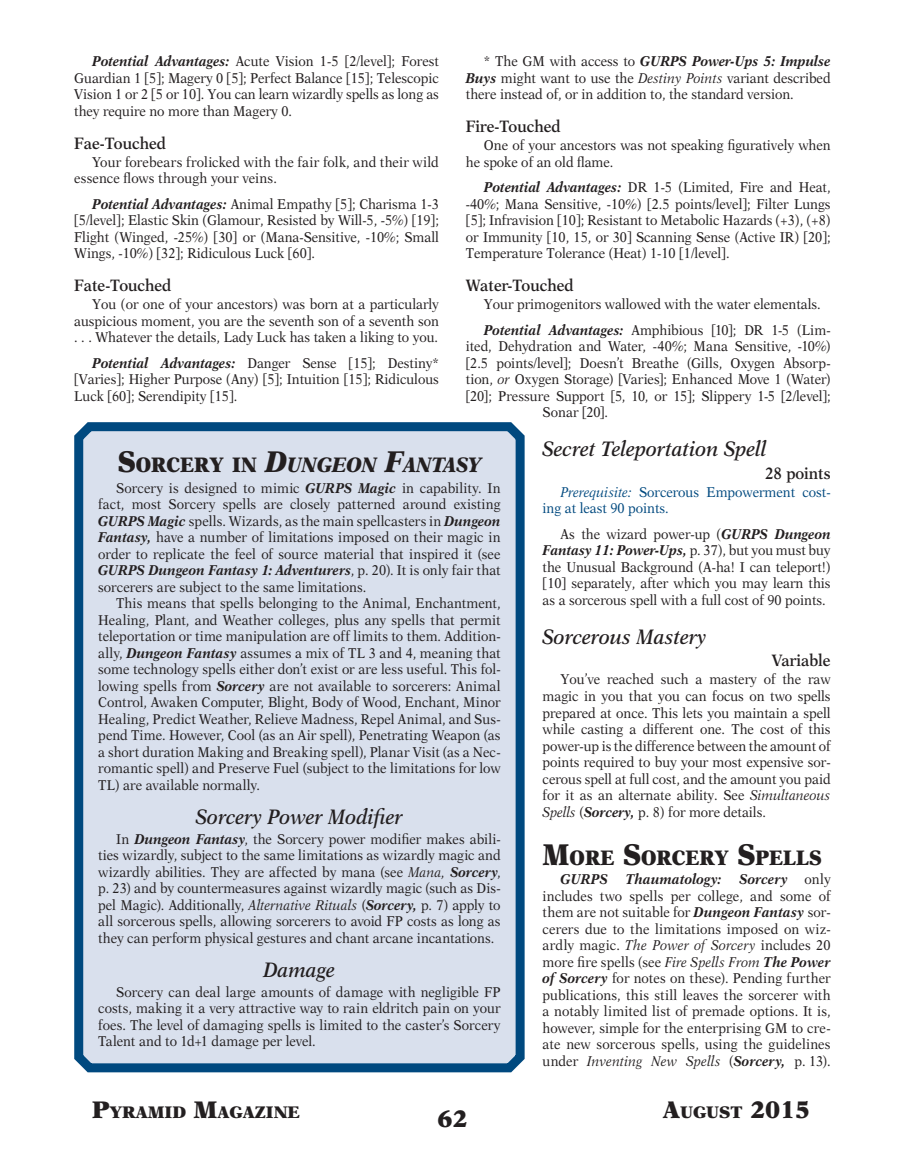
<style>
.page{position:relative;width:905px;height:1175px;background:#fff}
.page>*{position:absolute;margin:0;border:0;box-sizing:border-box;transform-origin:0 0}
.t1{font:900 24px "New Aster";color:#231f20}
.t2{font:italic 600 21px "New Aster";color:#231f20;scale:.9 1}
.t3{font:italic 900 21px "New Aster";color:#231f20;scale:.9 1}
.t4{font:900 21px "New Aster";color:#231f20;scale:.9 1}
.t5{font:900 16.8px "New Aster";letter-spacing:-.005em;color:#231f20}
.t6{font:600 16.5px "New Aster";color:#231f20;scale:.9 1}
.t7{font:14.25px/16.5px "New Aster";color:#231f20;text-align:justify;scale:.9 1}
.t8{font:14.25px/16.5px "New Aster";color:#00497f;scale:.9 1}
.t9{font:italic 700 14.25px "New Aster";letter-spacing:.015em;color:#231f20;scale:.9 1}
.s1{font-weight:700;font-style:italic}
.s2{font-style:italic}
.s3{font-size:30px}
.s4{font-style:normal;font-size:30px}
.s5{font-style:normal}
.s6{font-size:24px}
.s7{font-size:16.8px}
</style>
<div class="page">
<svg style="left:74px;top:422px;width:451px;height:651px;background:#cad6e5"></svg>
<p class="t7" style="left:466px;top:53px;width:407px;text-indent:18px">* The GM with access to <span class="s1">GURPS Power-Ups 5: Impulse Buys</span> might want to use the <span class="s2">Destiny Points</span> variant described there instead of, or in addition to, the standard version.</p>
<p class="t6" style="left:466px;top:117px;width:107px">Fire-Touched</p>
<p class="t7" style="left:466px;top:137px;width:407px;text-indent:18px">One of your ancestors was not speaking figuratively when he spoke of an old flame.</p>
<p class="t7" style="left:466px;top:179px;width:407px;text-indent:18px"><span class="s1">Potential Advantages:</span> DR 1-5 (Limited, Fire and Heat, -40%; Mana Sensitive, -10%) [2.5 points/level]; Filter Lungs [5]; Infravision [10]; Resistant to Metabolic Hazards (+3), (+8) or Immunity [10, 15, or 30] Scanning Sense (Active IR) [20]; Temperature Tolerance (Heat) 1-10 [1/level].</p>
<p class="t6" style="left:466px;top:276px;width:121px">Water-Touched</p>
<p class="t7" style="left:484px;top:291px;width:387px;line-height:25.5px">Your primogenitors wallowed with the water elementals.<br><span class="s1">Potential Advantages:</span> Amphibious [10]; DR 1-5 (Lim-</p>
<p class="t7" style="left:466px;top:338px;width:407px">ited, Dehydration and Water, -40%; Mana Sensitive, -10%)</p>
<p class="t7" style="left:466px;top:354px;width:406px">[2.5 points/level]; Doesn’t Breathe (Gills, Oxygen Absorp-</p>
<p class="t7" style="left:466px;top:371px;width:407px">tion, <span class="s2">or</span> Oxygen Storage) [Varies]; Enhanced Move 1 (Water)</p>
<p class="t7" style="left:466px;top:387px;width:406px">[20]; Pressure Support [5, 10, or 15]; Slippery 1-5 [2/level];</p>
<p class="t7" style="left:542px;top:404px;width:74px">Sonar [20].</p>
<h2 class="t2" style="left:542px;top:437px;width:250px">Secret Teleportation Spell</h2>
<p class="t6" style="left:765px;top:463px;width:74px">28 points</p>
<p class="t8" style="left:542px;top:483px;width:321px;text-indent:18px"><span class="s2">Prerequisite:</span> Sorcerous Empowerment cost&shy;ing at least 90 points.</p>
<p class="t7" style="left:542px;top:525px;width:321px;text-indent:18px">As the wizard power-up (<span class="s1">GURPS Dungeon Fantasy 11: Power-Ups,</span> p. 37), but you must buy the Unusual Background (A-ha! I can teleport!) [10] separately, after which you may learn this as a sorcerous spell with a full cost of 90 points.</p>
<h2 class="t2" style="left:542px;top:624px;width:184px">Sorcerous Mastery</h2>
<p class="t6" style="left:771px;top:651px;width:67px">Variable</p>
<p class="t7" style="left:542px;top:671px;width:321px;text-indent:18px">You’ve reached such a mastery of the raw magic in you that you can focus on two spells prepared at once. This lets you maintain a spell while casting a different one. The cost of this power-up is the difference between the amount of points required to buy your most expensive sor&shy;cerous spell at full cost, and the amount you paid for it as an alternate ability. See <span class="s2">Simultaneous Spells</span> (<span class="s1">Sorcery,</span> p. 8) for more details.</p>
<h2 class="t4" style="left:542px;top:844px;width:311px"><span class="s3">M</span>ORE <span class="s3">S</span>ORCERY <span class="s3">S</span>PELLS</h2>
<p class="t9" style="left:560px;top:870px;width:54px">GURPS</p>
<p class="t9" style="left:625px;top:870px;width:108px">Thaumatology:</p>
<p class="t7" style="left:74px;top:53px;width:407px;text-indent:18px"><span class="s1">Potential Advantages:</span> Acute Vision 1-5 [2/level]; Forest Guardian 1 [5]; Magery 0 [5]; Perfect Balance [15]; Telescopic Vision 1 or 2 [5 or 10]. You can learn wizardly spells as long as they require no more than Magery 0.</p>
<p class="t6" style="left:74px;top:133px;width:103px">Fae-Touched</p>
<p class="t7" style="left:74px;top:153px;width:406px;text-indent:18px">Your forebears frolicked with the fair folk, and their wild essence flows through your veins.</p>
<p class="t7" style="left:74px;top:195px;width:407px;text-indent:18px"><span class="s1">Potential Advantages:</span> Animal Empathy [5]; Charisma 1-3 [5/level]; Elastic Skin (Glamour, Resisted by Will-5, -5%) [19]; Flight (Winged, -25%) [30] or (Mana-Sensitive, -10%; Small Wings, -10%) [32]; Ridiculous Luck [60].</p>
<p class="t6" style="left:74px;top:276px;width:109px">Fate-Touched</p>
<p class="t7" style="left:74px;top:296px;width:407px;text-indent:18px">You (or one of your ancestors) was born at a particularly auspicious moment, you are the seventh son of a seventh son . . . Whatever the details, Lady Luck has taken a liking to you.</p>
<p class="t7" style="left:74px;top:354px;width:407px;text-indent:18px"><span class="s1">Potential Advantages:</span> Danger Sense [15]; Destiny* [Varies]; Higher Purpose (Any) [5]; Intuition [15]; Ridiculous Luck [60]; Serendipity [15].</p>
<h2 class="t3" style="left:118px;top:451px;width:405px"><span class="s4">S</span><span class="s5">ORCERY IN</span> <span class="s3">D</span>UNGEON <span class="s3">F</span>ANTASY</h2>
<p class="t7" style="left:98px;top:479px;width:448px;text-indent:18px">Sorcery is designed to mimic <span class="s1">GURPS Magic</span> in capability. In fact, most Sorcery spells are closely patterned around existing <span class="s1">GURPS Magic</span> spells. Wizards, as the main spellcasters in <span class="s1">Dungeon Fantasy,</span> have a number of limitations imposed on their magic in order to replicate the feel of source material that inspired it (see <span class="s1">GURPS Dungeon Fantasy 1: Adventurers</span>, p. 20). It is only fair that sorcerers are subject to the same limitations.</p>
<p class="t7" style="left:98px;top:595px;width:448px;text-indent:18px">This means that spells belonging to the Animal, Enchantment, Healing, Plant, and Weather colleges, plus any spells that permit teleportation or time manipulation are off limits to them. Addition&shy;ally, <span class="s1">Dungeon Fantasy</span> assumes a mix of TL 3 and 4, meaning that some technology spells either don’t exist or are less useful. This fol&shy;lowing spells from <span class="s1">Sorcery</span> are not available to sorcerers: Animal Control, Awaken Computer, Blight, Body of Wood, Enchant, Minor Healing, Predict Weather, Relieve Madness, Repel Animal, and Sus&shy;pend Time. However, Cool (as an Air spell), Penetrating Weapon (as a short duration Making and Breaking spell), Planar Visit (as a Nec&shy;romantic spell) and Preserve Fuel (subject to the limitations for low TL) are available normally.</p>
<h2 class="t2" style="left:196px;top:804px;width:231px">Sorcery Power Modifier</h2>
<p class="t7" style="left:98px;top:830px;width:448px;text-indent:18px">In <span class="s1">Dungeon Fantasy</span>, the Sorcery power modifier makes abili&shy;ties wizardly, subject to the same limitations as wizardly magic and wizardly abilities. They are affected by mana (see <span class="s2">Mana,</span> <span class="s1">Sorcery</span>, p. 23) and by countermeasures against wizardly magic (such as Dis&shy;pel Magic). Additionally, <span class="s2">Alternative Rituals</span> (<span class="s1">Sorcery,</span> p. 7) apply to all sorcerous spells, allowing sorcerers to avoid FP costs as long as they can perform physical gestures and chant arcane incantations.</p>
<h2 class="t2" style="left:263px;top:957px;width:81px">Damage</h2>
<p class="t7" style="left:98px;top:983px;width:448px;text-indent:18px">Sorcery can deal large amounts of damage with negligible FP costs, making it a very attractive way to rain eldritch pain on your foes. The level of damaging spells is limited to the caster’s Sorcery Talent and to 1d+1 damage per level.</p>
<p class="t7" style="left:542px;top:870px;width:321px;text-indent:197px"><span class="s1">Sorcery</span> only includes two spells per college, and some of them are not suitable for <span class="s1">Dungeon Fantasy</span> sor&shy;cerers due to the limitations imposed on wiz&shy;ardly magic. <span class="s2">The Power of Sorcery</span> includes 20 more fire spells (see <span class="s2">Fire Spells From</span> <span class="s1">The Power of Sorcery</span> for notes on these). Pending further publications, this still leaves the sorcerer with a notably limited list of premade options. It is, however, simple for the enterprising GM to cre&shy;ate new sorcerous spells, using the guidelines under <span class="s2">Inventing New Spells</span> (<span class="s1">Sorcery,</span> p. 13).</p>
<p class="t5" style="left:92px;top:1102px;width:209px"><span class="s6">P</span>YRAMID <span class="s6">M</span>AGAZINE</p>
<h1 class="t1" style="left:662px;top:1095px;width:149px">A<span class="s7">UGUST</span> 2015</h1>
</div>
